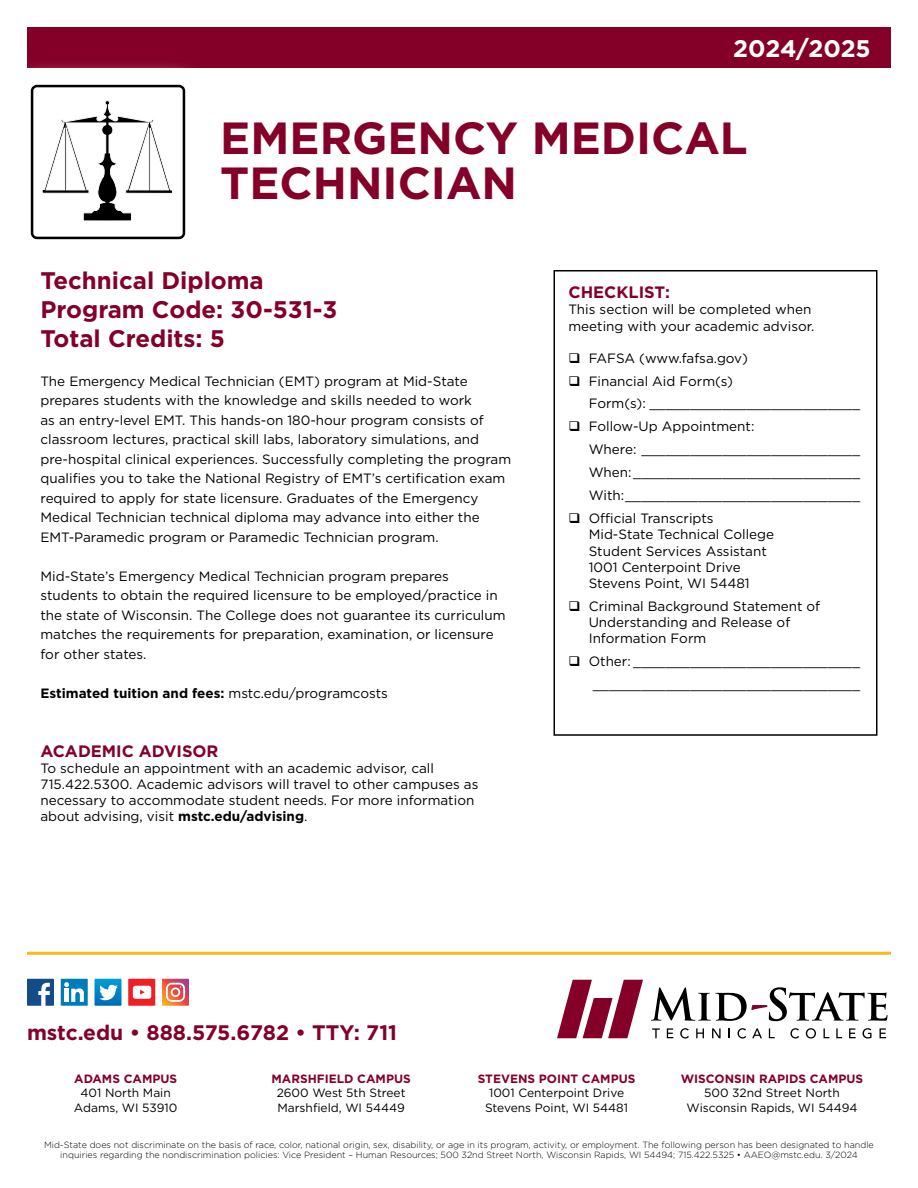
<style>
.page{position:relative;width:918px;height:1188px;background:#fff}
.page>*{position:absolute;margin:0;border:0;box-sizing:border-box;transform-origin:0 0}
.t1{font:700 45px/45px "Gotham";color:#840029}
.t2{font:700 24px/28.8px "Gotham";color:#840029}
.t3{font:700 24px "Gotham";letter-spacing:-.005em;color:#fff}
.t4{font:700 21px "Gotham";color:#840029}
.t5{font:700 16.5px "Gotham";color:#840029}
.t6{font:13.5px/19.5px "Gotham";color:#000}
.t7{font:700 13.5px "Gotham";color:#000}
.t8{font:12px/14.4px "Gotham";color:#000;text-align:center}
.t9{font:700 12px "Gotham";color:#840029}
.t10{font:300 9px/10.5px "Gotham";color:#000;text-align:center}
.s1{font-weight:400}
.s2{font-weight:700}
</style>
<div class="page">
<div style="left:27px;top:27px;width:864px;height:41px;background:#840029"></div>
<div style="left:554px;top:270px;width:324px;height:466px;border:2px solid #000"></div>
<div style="left:5px;top:59px;width:206px;height:206px;background:#fff"></div>
<div style="left:31px;top:85px;width:154px;height:154px;border:3px solid #000;border-radius:5px"></div>
<svg style="left:42px;top:100px;width:130px;height:121px"></svg>
<hr style="left:27px;top:952px;width:864px;height:3px;background:#fdb71a">
<svg style="left:557px;top:980px;width:86px;height:58px"></svg>
<svg style="left:651px;top:987px;width:236px;height:34px"></svg>
<svg style="left:652px;top:1028px;width:8px;height:10px"></svg>
<svg style="left:667px;top:1028px;width:6px;height:10px"></svg>
<svg style="left:680px;top:1028px;width:9px;height:11px"></svg>
<svg style="left:696px;top:1028px;width:8px;height:10px"></svg>
<svg style="left:712px;top:1028px;width:9px;height:10px"></svg>
<svg style="left:738px;top:1028px;width:8px;height:11px"></svg>
<svg style="left:752px;top:1028px;width:10px;height:10px"></svg>
<svg style="left:769px;top:1028px;width:6px;height:10px"></svg>
<svg style="left:790px;top:1028px;width:9px;height:11px"></svg>
<svg style="left:806px;top:1028px;width:10px;height:11px"></svg>
<svg style="left:824px;top:1028px;width:5px;height:10px"></svg>
<svg style="left:836px;top:1028px;width:6px;height:10px"></svg>
<svg style="left:849px;top:1028px;width:7px;height:10px"></svg>
<svg style="left:863px;top:1028px;width:9px;height:11px"></svg>
<svg style="left:880px;top:1028px;width:6px;height:10px"></svg>
<svg style="left:27px;top:979px;width:27px;height:27px"></svg>
<div style="left:61px;top:979px;width:27px;height:27px;background:#007cbb"></div>
<svg style="left:64px;top:982px;width:20px;height:20px"></svg>
<svg style="left:94px;top:979px;width:28px;height:27px"></svg>
<div style="left:128px;top:979px;width:27px;height:27px;background:#ed2024"></div>
<div style="left:133px;top:986px;width:18px;height:13px;background:#fff;border-radius:3px"></div>
<svg style="left:140px;top:990px;width:5px;height:5px"></svg>
<svg style="left:162px;top:979px;width:27px;height:27px"></svg>
<h2 class="t3" style="left:733px;top:32px;width:139px">2024/2025</h2>
<h1 class="t1" style="left:220px;top:116px;width:529px">EMERGENCY MEDICAL<br>TECHNICIAN</h1>
<h2 class="t2" style="left:40px;top:266px;width:298px">Technical Diploma<br>Program Code: 30-531-3<br>Total Credits: 5</h2>
<p class="t6" style="left:40px;top:371px;width:472px">The Emergency Medical Technician (EMT) program at Mid-State prepares students with the knowledge and skills needed to work<br>as an entry-level EMT. This hands-on 180-hour program consists of classroom lectures, practical skill labs, laboratory simulations, and pre-hospital clinical experiences. Successfully completing the program qualifies you to take the National Registry of EMT’s certification exam required to apply for state licensure. Graduates of the Emergency Medical Technician technical diploma may advance into either the EMT-Paramedic program or Paramedic Technician program.</p>
<p class="t6" style="left:40px;top:566px;width:467px">Mid-State’s Emergency Medical Technician program prepares students to obtain the required licensure to be employed/practice in the state of Wisconsin. The College does not guarantee its curriculum matches the requirements for preparation, examination, or licensure for other states.</p>
<p class="t7" style="left:40px;top:684px;width:349px">Estimated tuition and fees: <span class="s1">mstc.edu/programcosts</span></p>
<p class="t5" style="left:40px;top:740px;width:180px">ACADEMIC ADVISOR</p>
<p class="t6" style="left:40px;top:760px;width:440px;line-height:16.2px">To schedule an appointment with an academic advisor, call 715.422.5300. Academic advisors will travel to other campuses as necessary to accommodate student needs. For more information about advising, visit <span class="s2">mstc.edu/advising</span>.</p>
<p class="t5" style="left:568px;top:281px;width:103px">CHECKLIST:</p>
<p class="t6" style="left:568px;top:301px;width:247px;line-height:16.2px">This section will be completed when meeting with your academic advisor.</p>
<p class="t6" style="left:568px;top:348px;width:181px">❑ FAFSA (www.fafsa.gov)</p>
<p class="t6" style="left:589px;top:369px;width:273px;line-height:23px;text-indent:-20px">❑ Financial Aid Form(s)<br>Form(s): __________________________</p>
<p class="t6" style="left:589px;top:415px;width:273px;line-height:23px;text-indent:-20px">❑ Follow-Up Appointment:<br>Where: ___________________________ When:____________________________ With:_____________________________</p>
<p class="t6" style="left:589px;top:510px;width:187px;line-height:16.2px;text-indent:-20px">❑ Official Transcripts<br>Mid-State Technical College<br>Student Services Assistant<br>1001 Centerpoint Drive<br>Stevens Point, WI 54481</p>
<p class="t6" style="left:589px;top:598px;width:233px;line-height:16.2px;text-indent:-20px">❑ Criminal Background Statement of<br>Understanding and Release of<br>Information Form</p>
<p class="t6" style="left:568px;top:650px;width:293px;line-height:23px;text-align:right">❑ Other: ____________________________ _________________________________</p>
<h3 class="t4" style="left:27px;top:1018px;width:372px">mstc.edu • 888.575.6782 • TTY: 711</h3>
<p class="t9" style="left:74px;top:1071px;width:104px">ADAMS CAMPUS</p>
<p class="t8" style="left:74px;top:1086px;width:105px">401 North Main<br>Adams, WI 53910</p>
<p class="t9" style="left:272px;top:1071px;width:141px">MARSHFIELD CAMPUS</p>
<p class="t8" style="left:277px;top:1086px;width:130px;text-align:left">2600 West 5th Street<br>Marshfield, WI 54449</p>
<p class="t9" style="left:478px;top:1071px;width:159px">STEVENS POINT CAMPUS</p>
<p class="t8" style="left:485px;top:1086px;width:145px">1001 Centerpoint Drive<br>Stevens Point, WI 54481</p>
<p class="t9" style="left:681px;top:1071px;width:184px">WISCONSIN RAPIDS CAMPUS</p>
<p class="t8" style="left:687px;top:1086px;width:172px">500 32nd Street North<br>Wisconsin Rapids, WI 54494</p>
<p class="t10" style="left:44px;top:1139px;width:831px">Mid-State does not discriminate on the basis of race, color, national origin, sex, disability, or age in its program, activity, or employment. The following person has been designated to handle inquiries regarding the nondiscrimination policies: Vice President – Human Resources; 500 32nd Street North, Wisconsin Rapids, WI 54494; 715.422.5325 • AAEO@mstc.edu. 3/2024</p>
</div>
